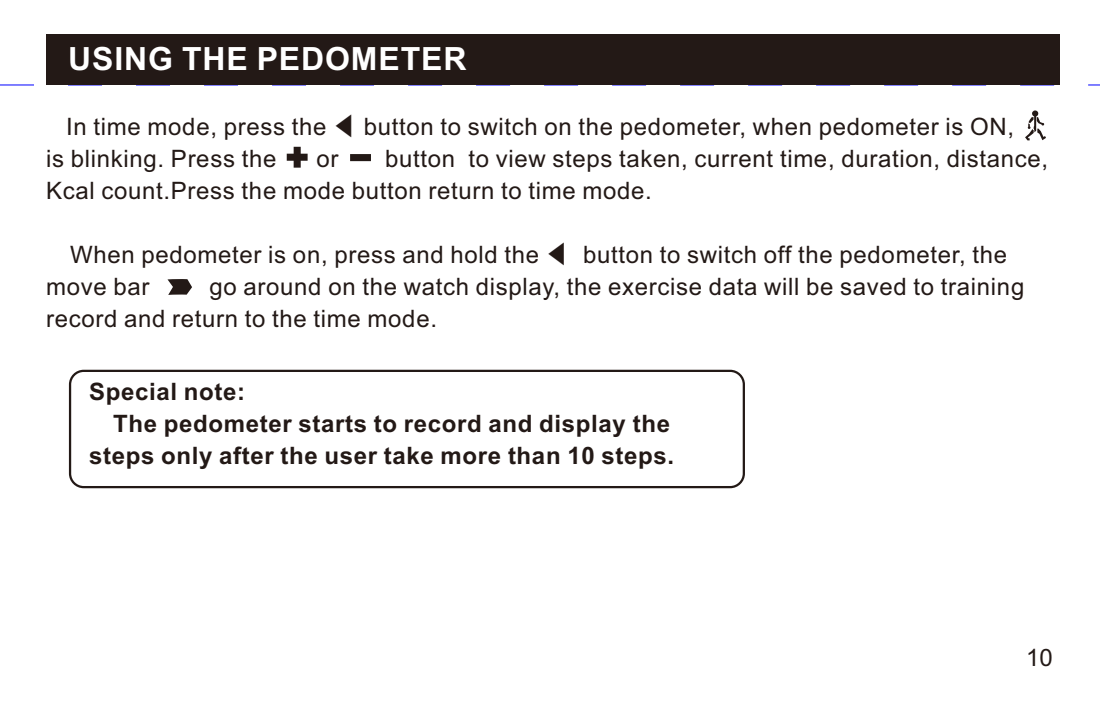
<style>
.page{position:relative;width:1100px;height:703px;background:#fff}
.page>*{position:absolute;margin:0;border:0;box-sizing:border-box;transform-origin:0 0}
.t1{font:700 32px "Arial";letter-spacing:.03em;color:#fff}
.t2{font:24px/32px "Arial";letter-spacing:.03em;color:#231916}
.t3{font:700 24px "Arial";letter-spacing:.03em;color:#231916}
.s1{font-family:"Koz Min Pr 6 N";font-weight:300}
</style>
<div class="page">
<svg style="left:0;top:84px;width:1100px;height:2px"></svg>
<div style="left:46px;top:35px;width:1013px;height:50px;background:#231916"></div>
<svg style="left:167px;top:279px;width:25px;height:16px"></svg>
<svg style="left:1025px;top:110px;width:21px;height:30px"></svg>
<svg style="left:286px;top:146px;width:22px;height:22px"></svg>
<svg style="left:350px;top:154px;width:21px;height:8px"></svg>
<div style="left:69px;top:370px;width:676px;height:118px;border:2px solid #231916;border-radius:14px"></div>
<h1 class="t1" style="left:68px;top:47px;width:400px">USING THE PEDOMETER</h1>
<p class="t2" style="left:46px;top:113px;width:969px;text-indent:20px">In time mode, press the <span class="s1">◀</span> button to switch on the pedometer, when pedometer is ON, is blinking. Press the</p>
<p class="t2" style="left:46px;top:145px;width:1003px;text-indent:339px">button to view steps taken, current time, duration, distance,<br>Kcal count.Press the mode button return to time mode.</p>
<p class="t2" style="left:316px;top:145px;width:23px">or</p>
<p class="t2" style="left:46px;top:241px;width:962px;text-indent:24px">When pedometer is on, press and hold the <span class="s1">◀</span> button to switch off the pedometer, the move bar</p>
<p class="t2" style="left:46px;top:273px;width:980px;text-indent:163px">go around on the watch display, the exercise data will be saved to training record and return to the time mode.</p>
<p class="t3" style="left:89px;top:383px;width:158px">Special note:</p>
<p class="t3" style="left:113px;top:415px;width:558px">The pedometer starts to record and display the</p>
<p class="t3" style="left:89px;top:447px;width:586px">steps only after the user take more than 10 steps.</p>
<p class="t2" style="left:1026px;top:644px;width:28px">10</p>
</div>
